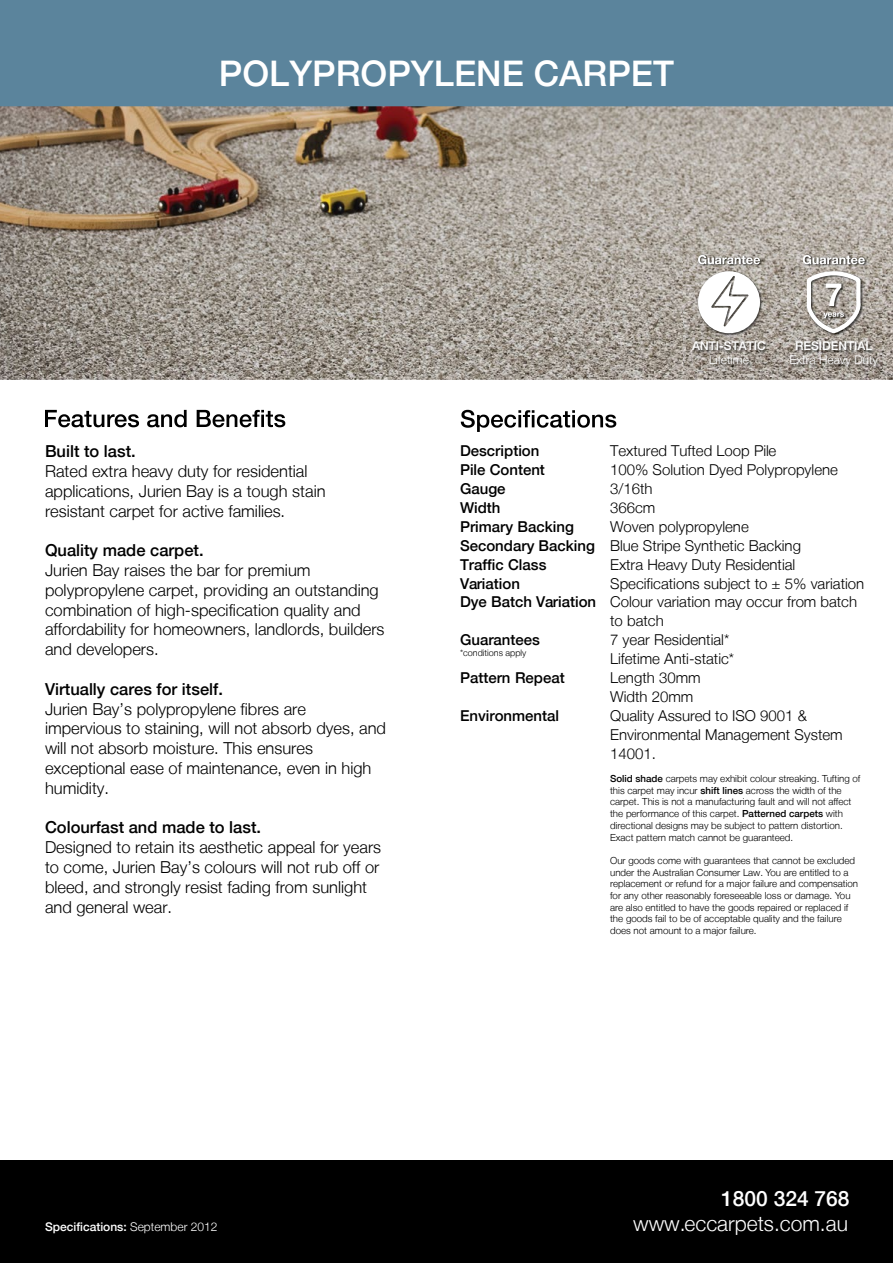
<style>
.page{position:relative;width:893px;height:1263px;background:#fff}
.page>*{position:absolute;margin:0;border:0;box-sizing:border-box;transform-origin:0 0}
.t1{font:500 35.25px "Helvetica Neue LT";color:#fff}
.t2{font:300 21px "Helvetica Neue LT";color:#fff}
.t3{font:500 21px "Helvetica Neue LT";color:#fff}
.t4{font:300 16.5px/19.8px "Helvetica Neue LT";color:#000}
.t5{font:500 16.5px "Helvetica Neue LT";color:#000}
.t6{font:300 15px/18.9px "Helvetica Neue LT";color:#000}
.t7{font:500 15px/18.9px "Helvetica Neue LT";color:#000}
.t8{font:500 12px "Helvetica Neue LT";color:#fff}
.t9{font:300 12px "Helvetica Neue LT";color:#fff}
.t10{font:300 9.75px/11.7px "Helvetica Neue LT";color:#000}
.t11{font:300 9px "Helvetica Neue LT";color:#000}
.s1{font-weight:500}
.s2{font-weight:300}
</style>
<div class="page">
<div style="left:0;top:1160px;width:893px;height:103px;background:#000"></div>
<div style="left:0;top:0;width:893px;height:106px;background:#5b849c"></div>
<img style="left:0;top:106px;width:893px;height:274px">
<img style="left:684px;top:254px;width:197px;height:116px">
<svg style="left:803px;top:255px;width:62px;height:9px"></svg>
<svg style="left:807px;top:271px;width:54px;height:62px"></svg>
<svg style="left:698px;top:255px;width:62px;height:9px"></svg>
<svg style="left:698px;top:271px;width:62px;height:62px"></svg>
<svg style="left:461px;top:410px;width:155px;height:22px"></svg>
<svg style="left:45px;top:410px;width:240px;height:17px"></svg>
<h1 class="t1" style="left:219px;top:53px;width:457px">POLYPROPYLENE CARPET</h1>
<p class="t8" style="left:692px;top:339px;width:75px">ANTI-STATIC</p>
<p class="t9" style="left:709px;top:353px;width:41px">Lifetime</p>
<p class="t8" style="left:795px;top:339px;width:79px">RESIDENTIAL</p>
<p class="t9" style="left:789px;top:353px;width:90px">Extra Heavy Duty</p>
<h3 class="t5" style="left:45px;top:441px;width:92px">Built to last.</h3>
<h3 class="t4" style="left:45px;top:461px;width:282px">Rated extra heavy duty for residential applications, Jurien Bay is a tough stain resistant carpet for active families.</h3>
<h3 class="t5" style="left:45px;top:540px;width:160px">Quality made carpet.</h3>
<h3 class="t4" style="left:45px;top:560px;width:341px">Jurien Bay raises the bar for premium polypropylene carpet, providing an outstanding combination of high-specification quality and affordability for homeowners, landlords, builders and developers.</h3>
<h3 class="t5" style="left:45px;top:679px;width:179px">Virtually cares for itself.</h3>
<h3 class="t4" style="left:45px;top:698px;width:343px">Jurien Bay’s polypropylene fibres are impervious to staining, will not absorb dyes, and will not absorb moisture. This ensures exceptional ease of maintenance, even in high humidity.</h3>
<h3 class="t5" style="left:45px;top:818px;width:218px">Colourfast and made to last.</h3>
<h3 class="t4" style="left:45px;top:837px;width:338px">Designed to retain its aesthetic appeal for years to come, Jurien Bay’s colours will not rub off or bleed, and strongly resist fading from sunlight and general wear.</h3>
<h3 class="t7" style="left:460px;top:441px;width:137px">Description<br>Pile Content<br>Gauge<br>Width<br>Primary Backing<br>Secondary Backing</h3>
<h3 class="t7" style="left:460px;top:574px;width:138px">Variation<br>Dye Batch Variation</h3>
<h3 class="t7" style="left:460px;top:630px;width:82px">Guarantees</h3>
<p class="t11" style="left:460px;top:647px;width:68px">*conditions apply</p>
<h3 class="t7" style="left:460px;top:668px;width:106px">Pattern Repeat</h3>
<h3 class="t7" style="left:460px;top:555px;width:88px">Traffic Class</h3>
<h3 class="t6" style="left:610px;top:441px;width:229px">Textured Tufted Loop Pile<br>100% Solution Dyed Polypropylene<br>3/16th<br>366cm<br>Woven polypropylene<br>Blue Stripe Synthetic Backing<br>Extra Heavy Duty Residential</h3>
<h3 class="t6" style="left:610px;top:592px;width:249px">Colour variation may occur from batch to batch<br>7 year Residential*<br>Lifetime Anti-static*</h3>
<h3 class="t6" style="left:610px;top:687px;width:85px">Width 20mm</h3>
<h3 class="t6" style="left:610px;top:573px;width:256px">Specifications subject to ± 5% variation</h3>
<h3 class="t6" style="left:610px;top:668px;width:92px">Length 30mm</h3>
<h3 class="t7" style="left:460px;top:706px;width:100px">Environmental</h3>
<h3 class="t6" style="left:610px;top:706px;width:234px">Quality Assured to ISO 9001 &amp;<br>Environmental Management System<br>14001.</h3>
<p class="t10" style="left:610px;top:772px;width:252px"><span class="s1">Solid shade</span> carpets may exhibit colour streaking. Tufting of this carpet may incur <span class="s1">shift lines</span> across the width of the carpet. This is not a manufacturing fault and will not affect the performance of this carpet. <span class="s1">Patterned carpets</span> with directional designs may be subject to pattern distortion.<br>Exact pattern match cannot be guaranteed.</p>
<p class="t10" style="left:610px;top:854px;width:250px">Our goods come with guarantees that cannot be excluded under the Australian Consumer Law. You are entitled to a replacement or refund for a major failure and compensation for any other reasonably foreseeable loss or damage. You are also entitled to have the goods repaired or replaced if the goods fail to be of acceptable quality and the failure does not amount to a major failure.</p>
<p class="t8" style="left:45px;top:1219px;width:174px">Specifications: <span class="s2">September 2012</span></p>
<h2 class="t3" style="left:721px;top:1186px;width:130px">1800 324 768</h2>
<h2 class="t2" style="left:633px;top:1211px;width:216px">www.eccarpets.com.au</h2>
</div>
